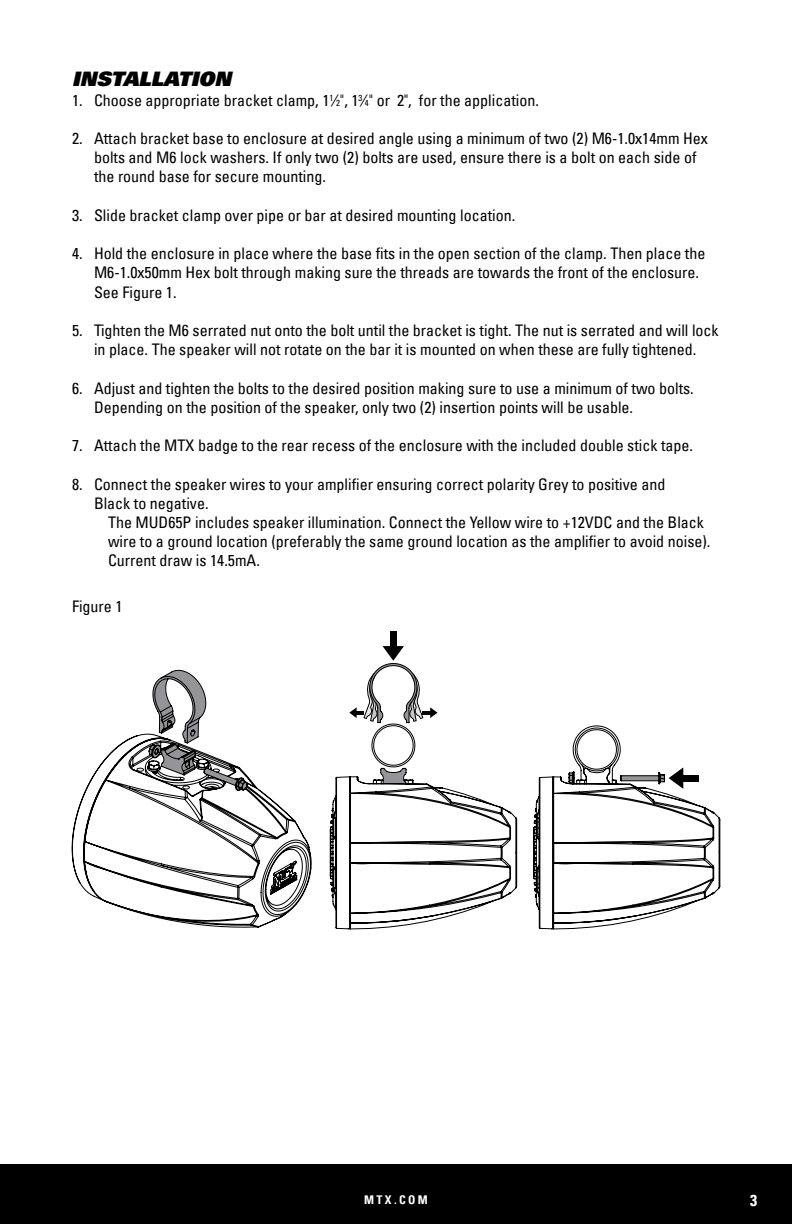
<style>
.page{position:relative;width:792px;height:1224px;background:#fff}
.page>*{position:absolute;margin:0;border:0;box-sizing:border-box;transform-origin:0 0}
.t1{font:italic 900 20px "Univers LT";color:#000}
.t2{font:condensed 16px/19.2px "Univers LT";color:#000}
.t3{font:700 condensed 16px "Univers LT";color:#fff}
.t4{font:700 condensed 12px "Univers LT";letter-spacing:.2em;color:#fff}
.s1{font-size:8.8px}
.s2{font-weight:300;font-stretch:normal}
</style>
<div class="page">
<div style="left:0;top:1165px;width:792px;height:59px;background:#000"></div>
<div style="left:390px;top:631px;width:6px;height:16px;background:#000"></div>
<svg style="left:382px;top:646px;width:22px;height:15px"></svg>
<svg style="left:72px;top:663px;width:648px;height:266px"></svg>
<p class="t1" style="left:72px;top:66px;width:161px">INSTALLATION</p>
<p class="t2" style="left:72px;top:90px;width:468px">1. Choose appropriate bracket clamp, 1<sup>1</sup>⁄<span class="s1">2</span><span class="s2">"</span>, 1<sup>3</sup>⁄<span class="s1">4</span><span class="s2">"</span> or 2", for the application.</p>
<p class="t2" style="left:94px;top:129px;width:616px;text-indent:-22px">2. Attach bracket base to enclosure at desired angle using a minimum of two (2) M6-1.0x14mm Hex bolts and M6 lock washers. If only two (2) bolts are used, ensure there is a bolt on each side of the round base for secure mounting.</p>
<p class="t2" style="left:72px;top:205px;width:445px">3. Slide bracket clamp over pipe or bar at desired mounting location.</p>
<p class="t2" style="left:94px;top:244px;width:613px;text-indent:-22px">4. Hold the enclosure in place where the base fits in the open section of the clamp. Then place the<br>M6-1.0x50mm Hex bolt through making sure the threads are towards the front of the enclosure.<br>See Figure 1.</p>
<p class="t2" style="left:72px;top:321px;width:648px;text-align:center">5. Tighten the M6 serrated nut onto the bolt until the bracket is tight. The nut is serrated and will lock in place. The speaker will not rotate on the bar it is mounted on when these are fully tightened.</p>
<p class="t2" style="left:94px;top:378px;width:601px;text-indent:-22px">6. Adjust and tighten the bolts to the desired position making sure to use a minimum of two bolts.<br>Depending on the position of the speaker, only two (2) insertion points will be usable.</p>
<p class="t2" style="left:72px;top:436px;width:623px">7. Attach the MTX badge to the rear recess of the enclosure with the included double stick tape.</p>
<p class="t2" style="left:94px;top:474px;width:573px;text-indent:-22px">8. Connect the speaker wires to your amplifier ensuring correct polarity Grey to positive and<br>Black to negative.</p>
<p class="t2" style="left:108px;top:513px;width:604px">The MUD65P includes speaker illumination. Connect the Yellow wire to +12VDC and the Black wire to a ground location (preferably the same ground location as the amplifier to avoid noise).<br>Current draw is 14.5mA.</p>
<p class="t2" style="left:72px;top:596px;width:52px">Figure 1</p>
<p class="t4" style="left:364px;top:1193px;width:65px">MTX.COM</p>
<p class="t3" style="left:750px;top:1190px;width:9px">3</p>
</div>
